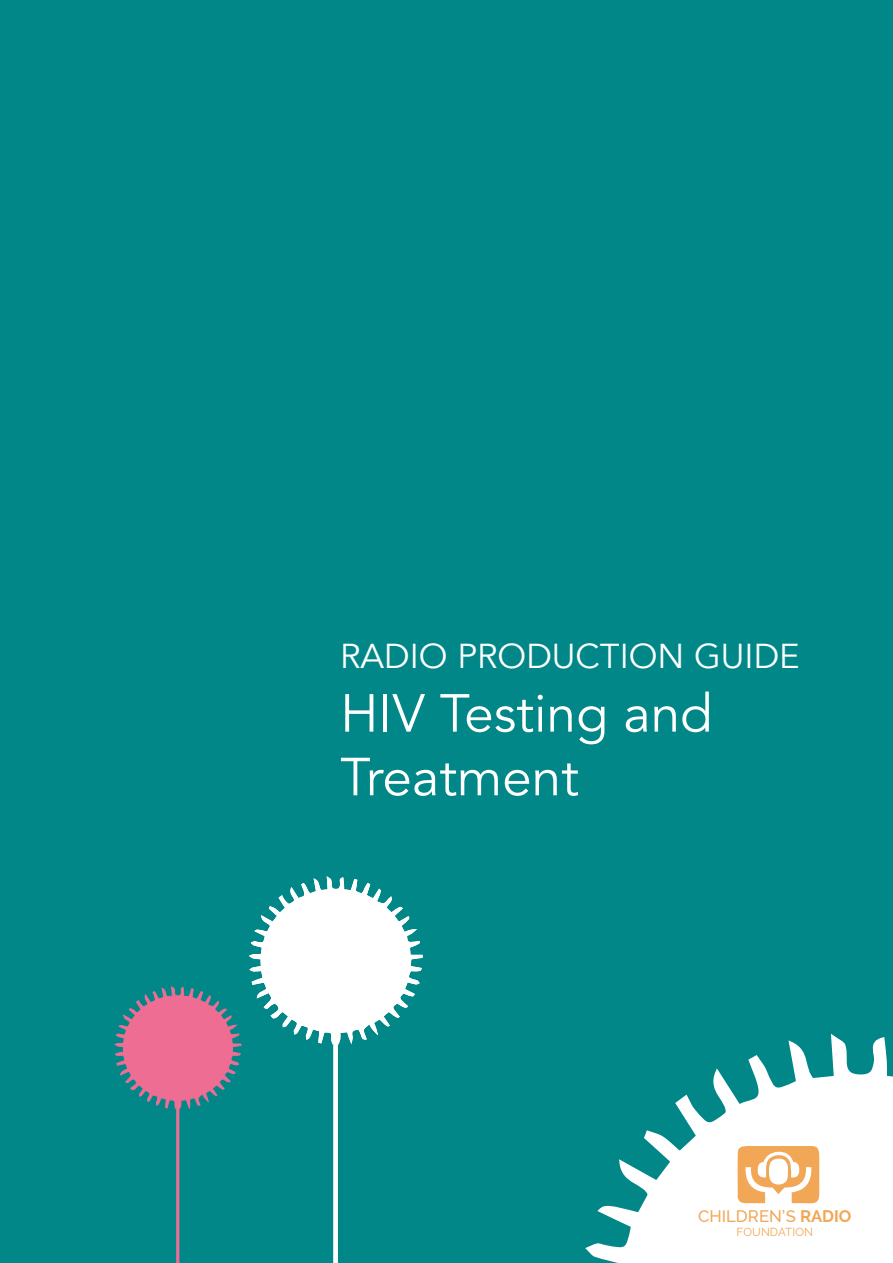
<style>
.page{position:relative;width:893px;height:1263px;background:#028789}
.page>*{position:absolute;margin:0;border:0;box-sizing:border-box;transform-origin:0 0}
.t1{font:53.1px/63.6px "Avenir";color:#fff}
.t2{font:34.5px "Avenir";color:#fff}
.t3{font:500 16.65px "Raleway";color:#f1a756}
.t4{font:11.55px "Raleway";letter-spacing:.01em;color:#f1a756}
.s1{font-family:"Arial";font-weight:400}
.s2{font-weight:700}
</style>
<div class="page">
<hr style="left:176px;top:1105px;width:3px;height:158px;background:#ed6d93">
<svg style="left:114px;top:876px;width:309px;height:258px"></svg>
<div style="left:333px;top:1038px;width:5px;height:225px;background:#fff"></div>
<svg style="left:585px;top:1033px;width:308px;height:230px"></svg>
<svg style="left:737px;top:1145px;width:83px;height:58px;background:#f5c591"></svg>
<p class="t2" style="left:340px;top:635px;width:461px">RADIO PRODUCTION GUIDE</p>
<p class="t1" style="left:340px;top:682px;width:374px">HIV Testing and<br>Treatment</p>
<p class="t3" style="left:698px;top:1207px;width:155px">CHILDREN<span class="s1">’</span>S <span class="s2">RADIO</span></p>
<p class="t4" style="left:736px;top:1225px;width:78px">FOUNDATION</p>
</div>
